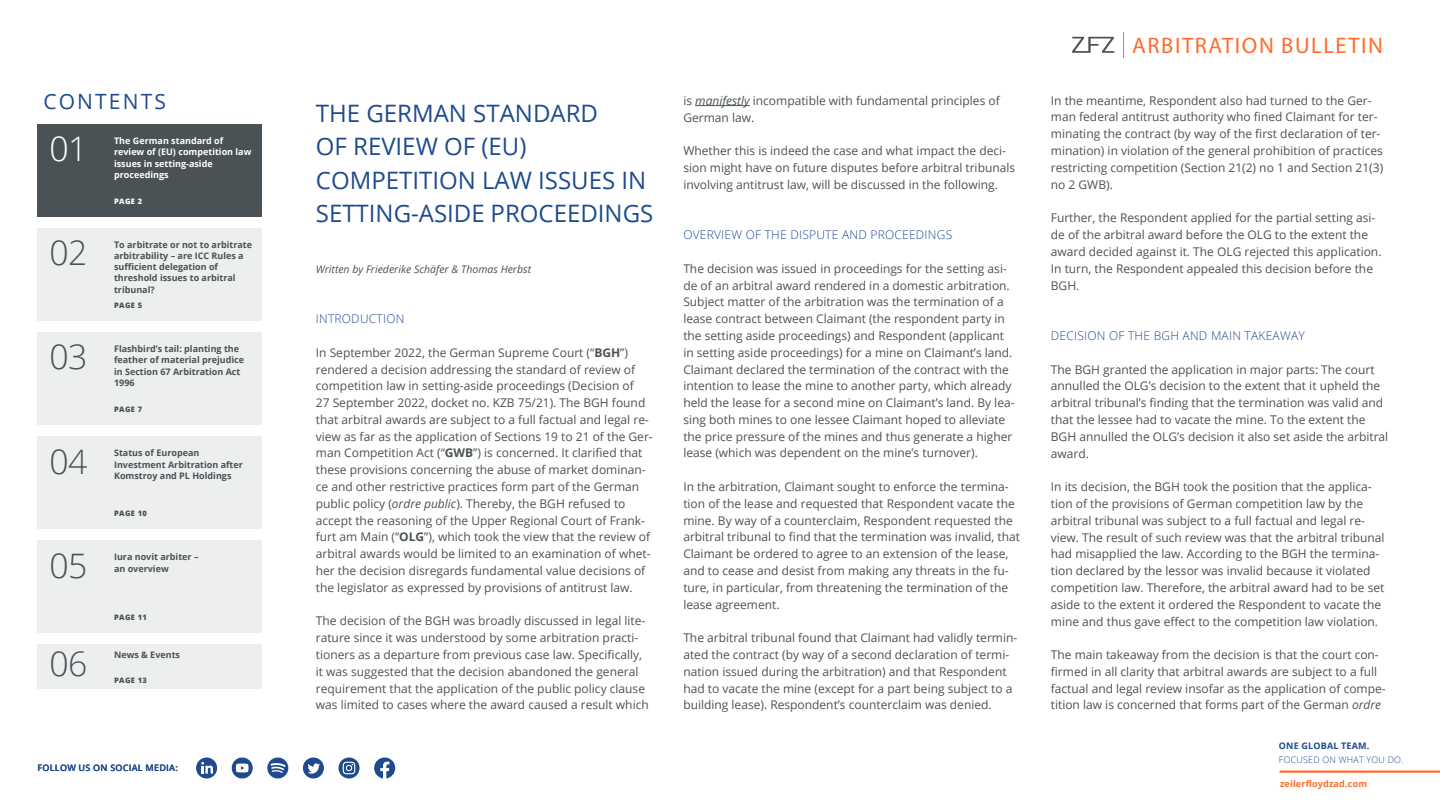
<style>
.page{position:relative;width:1440px;height:810px;background:#fff}
.page>*{position:absolute;margin:0;border:0;box-sizing:border-box;transform-origin:0 0}
.t1{font:300 33.75px "Open Sans";letter-spacing:-.025em;color:#4a5256}
.t2{font:300 33.75px "Open Sans";color:#fff}
.t3{font:24px/33.6px "Open Sans";color:#1e4b8d}
.t4{font:22.5px "Myriad Pro";letter-spacing:.07em;color:#ff6c2b}
.t5{font:21px "Open Sans";letter-spacing:.1em;color:#1e4b8d}
.t6{font:12px/16.8px "Open Sans";color:#4a5256}
.t7{font:300 12px "Open Sans";letter-spacing:.02em;color:#1e4b8d}
.t8{font:italic 10.5px "Open Sans";color:#4a5256}
.t9{font:700 9px/11.2px "Open Sans";color:#4a5256}
.t10{font:700 9px/11.2px "Open Sans";color:#fff}
.t11{font:600 9px "Open Sans";letter-spacing:.025em;color:#1e4b8d}
.t12{font:300 9px "Open Sans";letter-spacing:.02em;color:#1e4b8d}
.t13{font:700 9px "Open Sans";letter-spacing:.02em;color:#ff6c2b}
.t14{font:700 9px "Open Sans";letter-spacing:.02em;color:#1e4b8d}
.t15{font:800 7.5px "Open Sans";letter-spacing:.05em;color:#4a5256}
.t16{font:800 7.5px "Open Sans";color:#fff}
.s1{font-weight:700}
.s2{font-style:italic}
</style>
<div class="page">
<hr style="left:695px;top:105px;width:55px;height:1px;background:#4a5256">
<hr style="left:1280px;top:771px;width:160px;height:2px;background:#ff6c2b">
<svg style="left:1072px;top:37px;width:42px;height:16px"></svg>
<svg style="left:1123px;top:32px;width:1px;height:25px"></svg>
<div style="left:38px;top:124px;width:225px;height:93px;background:#4a5256"></div>
<div style="left:38px;top:228px;width:225px;height:93px;background:#edeeee"></div>
<div style="left:38px;top:332px;width:225px;height:93px;background:#edeeee"></div>
<div style="left:38px;top:436px;width:225px;height:93px;background:#edeeee"></div>
<div style="left:38px;top:541px;width:225px;height:92px;background:#edeeee"></div>
<svg style="left:232px;top:758px;width:21px;height:21px"></svg>
<svg style="left:236px;top:764px;width:13px;height:8px"></svg>
<div style="left:303px;top:758px;width:21px;height:21px;background:#1e4b8d;border-radius:50%"></div>
<svg style="left:307px;top:763px;width:13px;height:11px"></svg>
<svg style="left:339px;top:758px;width:21px;height:21px"></svg>
<svg style="left:343px;top:762px;width:12px;height:12px"></svg>
<div style="left:196px;top:758px;width:21px;height:21px;background:#1e4b8d;border-radius:50%"></div>
<svg style="left:201px;top:762px;width:12px;height:12px"></svg>
<svg style="left:374px;top:758px;width:21px;height:21px"></svg>
<svg style="left:267px;top:758px;width:21px;height:21px"></svg>
<div style="left:38px;top:645px;width:225px;height:44px;background:#edeeee"></div>
<h3 class="t5" style="left:44px;top:93px;width:124px">CONTENTS</h3>
<p class="t10" style="left:114px;top:135px;width:139px">The German standard of review of (EU) competition law issues in setting-aside proceedings</p>
<h1 class="t2" style="left:50px;top:135px;width:39px">01</h1>
<h1 class="t1" style="left:50px;top:239px;width:39px">02</h1>
<h1 class="t1" style="left:50px;top:344px;width:39px">03</h1>
<p class="t16" style="left:114px;top:198px;width:30px">PAGE 2</p>
<p class="t9" style="left:114px;top:239px;width:140px">To arbitrate or not to arbitrate arbitrability – are ICC Rules a sufficient delegation of threshold issues to arbitral tribunal?</p>
<p class="t15" style="left:114px;top:302px;width:30px">PAGE 5</p>
<p class="t9" style="left:114px;top:343px;width:132px">Flashbird’s tail: planting the feather of material prejudice in Section 67 Arbitration Act<br>1996</p>
<p class="t15" style="left:114px;top:406px;width:30px">PAGE 7</p>
<p class="t9" style="left:114px;top:447px;width:130px">Status of European<br>Investment Arbitration after</p>
<h1 class="t1" style="left:50px;top:448px;width:39px">04</h1>
<p class="t9" style="left:114px;top:470px;width:119px">Komstroy and PL Holdings</p>
<p class="t15" style="left:114px;top:510px;width:34px">PAGE 10</p>
<p class="t9" style="left:114px;top:551px;width:86px">Iura novit arbiter –</p>
<h1 class="t1" style="left:50px;top:552px;width:39px">05</h1>
<p class="t9" style="left:114px;top:563px;width:56px">an overview</p>
<p class="t15" style="left:114px;top:614px;width:34px">PAGE 11</p>
<h1 class="t1" style="left:50px;top:650px;width:39px">06</h1>
<p class="t9" style="left:114px;top:649px;width:68px">News &amp; Events</p>
<p class="t15" style="left:114px;top:677px;width:34px">PAGE 13</p>
<p class="t11" style="left:38px;top:765px;width:142px">FOLLOW US ON SOCIAL MEDIA:</p>
<h2 class="t3" style="left:316px;top:98px;width:339px">THE GERMAN STANDARD<br>OF REVIEW OF (EU)<br>COMPETITION LAW ISSUES IN<br>SETTING-ASIDE PROCEEDINGS</h2>
<p class="t8" style="left:316px;top:265px;width:217px">Written by Friederike Schäfer &amp; Thomas Herbst</p>
<p class="t7" style="left:316px;top:314px;width:90px">INTRODUCTION</p>
<p class="t6" style="left:316px;top:345px;width:338px">In September 2022, the German Supreme Court (“<span class="s1">BGH</span>”) rendered a decision addressing the standard of review of competition law in setting-aside proceedings (Decision of<br>27 September 2022, docket no. KZB 75/21). The BGH found that arbitral awards are subject to a full factual and legal re&shy;view as far as the application of Sections 19 to 21 of the Ger&shy;man Competition Act (“<span class="s1">GWB</span>”) is concerned. It clarified that these provisions concerning the abuse of market dominan&shy;ce and other restrictive practices form part of the German public policy (<span class="s2">ordre public</span>). Thereby, the BGH refused to accept the reasoning of the Upper Regional Court of Frank&shy;furt am Main (“<span class="s1">OLG</span>”), which took the view that the review of arbitral awards would be limited to an examination of whet&shy;her the decision disregards fundamental value decisions of the legislator as expressed by provisions of antitrust law.</p>
<p class="t6" style="left:316px;top:614px;width:334px">The decision of the BGH was broadly discussed in legal lite&shy;rature since it was understood by some arbitration practi&shy;tioners as a departure from previous case law. Specifically, it was suggested that the decision abandoned the general requirement that the application of the public policy clause was limited to cases where the award caused a result which</p>
<p class="t6" style="left:683px;top:93px;width:318px">is <span class="s2">manifestly</span> incompatible with fundamental principles of<br>German law.</p>
<p class="t6" style="left:683px;top:144px;width:333px">Whether this is indeed the case and what impact the deci&shy;sion might have on future disputes before arbitral tribunals involving antitrust law, will be discussed in the following.</p>
<p class="t7" style="left:683px;top:230px;width:270px">OVERVIEW OF THE DISPUTE AND PROCEEDINGS</p>
<p class="t6" style="left:683px;top:261px;width:333px">The decision was issued in proceedings for the setting asi&shy;de of an arbitral award rendered in a domestic arbitration.<br>Subject matter of the arbitration was the termination of a lease contract between Claimant (the respondent party in the setting aside proceedings) and Respondent (applicant in setting aside proceedings) for a mine on Claimant’s land.<br>Claimant declared the termination of the contract with the intention to lease the mine to another party, which already held the lease for a second mine on Claimant’s land. By lea&shy;sing both mines to one lessee Claimant hoped to alleviate the price pressure of the mines and thus generate a higher lease (which was dependent on the mine’s turnover).</p>
<p class="t6" style="left:683px;top:480px;width:338px">In the arbitration, Claimant sought to enforce the termina&shy;tion of the lease and requested that Respondent vacate the mine. By way of a counterclaim, Respondent requested the arbitral tribunal to find that the termination was invalid, that Claimant be ordered to agree to an extension of the lease, and to cease and desist from making any threats in the fu&shy;ture, in particular, from threatening the termination of the lease agreement.</p>
<p class="t6" style="left:683px;top:631px;width:335px">The arbitral tribunal found that Claimant had validly termin&shy;ated the contract (by way of a second declaration of termi&shy;nation issued during the arbitration) and that Respondent had to vacate the mine (except for a part being subject to a building lease). Respondent’s counterclaim was denied.</p>
<h3 class="t4" style="left:1132px;top:32px;width:252px">ARBITRATION BULLETIN</h3>
<p class="t6" style="left:1051px;top:93px;width:334px">In the meantime, Respondent also had turned to the Ger&shy;man federal antitrust authority who fined Claimant for ter&shy;minating the contract (by way of the first declaration of ter&shy;mination) in violation of the general prohibition of practices restricting competition (Section 21(2) no 1 and Section 21(3) no 2 GWB).</p>
<p class="t6" style="left:1051px;top:211px;width:332px">Further, the Respondent applied for the partial setting asi&shy;de of the arbitral award before the OLG to the extent the award decided against it. The OLG rejected this application.<br>In turn, the Respondent appealed this decision before the BGH.</p>
<p class="t7" style="left:1051px;top:331px;width:255px">DECISION OF THE BGH AND MAIN TAKEAWAY</p>
<p class="t6" style="left:1051px;top:362px;width:339px">The BGH granted the application in major parts: The court annulled the OLG’s decision to the extent that it upheld the arbitral tribunal’s finding that the termination was valid and that the lessee had to vacate the mine. To the extent the BGH annulled the OLG’s decision it also set aside the arbitral award.</p>
<p class="t6" style="left:1051px;top:480px;width:335px">In its decision, the BGH took the position that the applica&shy;tion of the provisions of German competition law by the arbitral tribunal was subject to a full factual and legal re&shy;view. The result of such review was that the arbitral tribunal had misapplied the law. According to the BGH the termina&shy;tion declared by the lessor was invalid because it violated competition law. Therefore, the arbitral award had to be set aside to the extent it ordered the Respondent to vacate the mine and thus gave effect to the competition law violation.</p>
<p class="t6" style="left:1051px;top:648px;width:336px">The main takeaway from the decision is that the court con&shy;firmed in all clarity that arbitral awards are subject to a full factual and legal review insofar as the application of compe&shy;tition law is concerned that forms part of the German <span class="s2">ordre</span></p>
<p class="t14" style="left:1279px;top:740px;width:92px">ONE GLOBAL TEAM.</p>
<p class="t12" style="left:1279px;top:756px;width:126px">FOCUSED ON WHAT YOU DO.</p>
<p class="t13" style="left:1280px;top:778px;width:89px">zeilerfloydzad.com</p>
</div>
